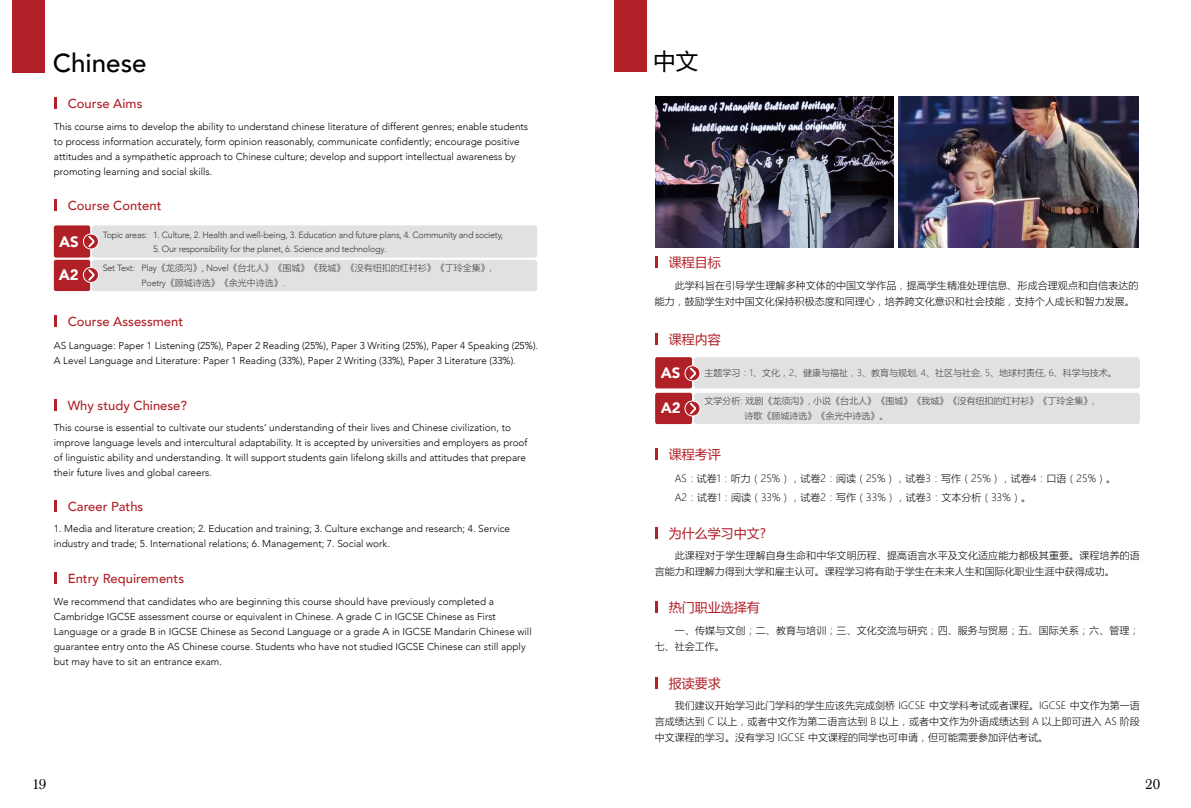
<style>
.page{position:relative;width:1191px;height:808px;background:#fff}
.page>*{position:absolute;margin:0;border:0;box-sizing:border-box;transform-origin:0 0}
.t1{font:500 26px "Avenir";color:#040000}
.t2{font:22.5px "Microsoft Ya Hei UI";color:#040000}
.t3{font:900 15px "Avenir LT Std";color:#fff}
.t4{font:900 15px "Avenir";color:#fff}
.t5{font:15px "Baskerville Com";color:#040000}
.t6{font:500 13px "Avenir";color:#b02027}
.t7{font:13px "Microsoft Ya Hei UI";color:#b02027}
.t8{font:300 10px/15px "Avenir";color:#040000}
.t9{font:10px/16px "Microsoft Ya Hei UI Light";color:#040000}
.t10{font:9px/15px "Microsoft Ya Hei UI Light";color:#3e3935}
.t11{font:300 9px "Avenir";letter-spacing:-.025em;color:#3e3935}
.s1{font-family:"Adobe Song Std"}
.s2{font-family:"Avenir";font-weight:300}
</style>
<div class="page">
<svg style="left:54px;top:315px;width:3px;height:11px"></svg>
<svg style="left:54px;top:400px;width:3px;height:11px"></svg>
<svg style="left:54px;top:501px;width:3px;height:11px"></svg>
<svg style="left:54px;top:572px;width:3px;height:11px"></svg>
<svg style="left:54px;top:97px;width:3px;height:11px"></svg>
<svg style="left:54px;top:199px;width:3px;height:11px"></svg>
<div style="left:92px;top:260px;width:445px;height:31px;background:#e1e1e2;border-radius:3px"></div>
<div style="left:54px;top:260px;width:36px;height:31px;background:#b02027;border-radius:2px"></div>
<div style="left:54px;top:225px;width:36px;height:33px;background:#b02027;border-radius:2px"></div>
<div style="left:92px;top:225px;width:445px;height:33px;background:#e1e1e2;border-radius:3px"></div>
<svg style="left:82px;top:233px;width:17px;height:17px"></svg>
<svg style="left:82px;top:266px;width:17px;height:18px"></svg>
<svg style="left:655px;top:257px;width:3px;height:11px"></svg>
<svg style="left:655px;top:449px;width:3px;height:11px"></svg>
<svg style="left:655px;top:527px;width:3px;height:11px"></svg>
<svg style="left:655px;top:601px;width:3px;height:11px"></svg>
<svg style="left:655px;top:677px;width:3px;height:11px"></svg>
<svg style="left:655px;top:333px;width:3px;height:11px"></svg>
<div style="left:655px;top:393px;width:37px;height:31px;background:#b02027;border-radius:2px"></div>
<div style="left:694px;top:393px;width:445px;height:31px;background:#e1e1e2;border-radius:3px"></div>
<div style="left:694px;top:357px;width:445px;height:31px;background:#e1e1e2;border-radius:3px"></div>
<div style="left:655px;top:357px;width:37px;height:31px;background:#b02027;border-radius:2px"></div>
<svg style="left:684px;top:364px;width:17px;height:18px"></svg>
<svg style="left:684px;top:400px;width:17px;height:17px"></svg>
<div style="left:13px;top:0;width:32px;height:73px;background:#b02027"></div>
<div style="left:614px;top:0;width:32px;height:72px;background:#b02027"></div>
<img style="left:655px;top:97px;width:238px;height:151px">
<img style="left:899px;top:97px;width:239px;height:151px">
<h1 class="t1" style="left:53px;top:41px;width:95px">Chinese</h1>
<h2 class="t2" style="left:653px;top:46px;width:46px">中文</h2>
<h3 class="t6" style="left:68px;top:92px;width:76px">Course Aims</h3>
<p class="t8" style="left:54px;top:119px;width:476px">This course aims to develop the ability to understand chinese literature of different genres; enable students to process information accurately, form opinion reasonably, communicate confidently; encourage positive attitudes and a sympathetic approach to Chinese culture; develop and support intellectual awareness by promoting learning and social skills.</p>
<h3 class="t6" style="left:68px;top:194px;width:95px">Course Content</h3>
<h3 class="t3" style="left:59px;top:232px;width:21px">AS</h3>
<h3 class="t3" style="left:59px;top:266px;width:21px">A2</h3>
<p class="t11" style="left:103px;top:229px;width:402px">Topic areas: 1. Culture, 2. Health and well-being, 3. Education and future plans, 4. Community and society,</p>
<p class="t11" style="left:153px;top:243px;width:235px">5. Our responsibility for the planet, 6. Science and technology<span class="s1">.</span></p>
<p class="t10" style="left:142px;top:260px;width:352px;text-indent:-39px"><span class="s2">Set Text: Play</span>《龙须沟》<span class="s2">, Novel</span>《台北人》《围城》《我城》《没有纽扣的红衬衫》《丁玲全集》,<br><span class="s2">Poetry</span>《顾城诗选》《余光中诗选》.</p>
<h3 class="t6" style="left:68px;top:310px;width:117px">Course Assessment</h3>
<p class="t8" style="left:54px;top:338px;width:486px">AS Language: Paper 1 Listening (25%), Paper 2 Reading (25%), Paper 3 Writing (25%), Paper 4 Speaking (25%).<br>A Level Language and Literature: Paper 1 Reading (33%), Paper 2 Writing (33%), Paper 3 Literature (33%).</p>
<h3 class="t6" style="left:68px;top:394px;width:121px">Why study Chinese?</h3>
<p class="t8" style="left:54px;top:420px;width:475px">This course is essential to cultivate our students’ understanding of their lives and Chinese civilization, to improve language levels and intercultural adaptability. It is accepted by universities and employers as proof of linguistic ability and understanding. It will support students gain lifelong skills and attitudes that prepare their future lives and global careers.</p>
<h3 class="t6" style="left:68px;top:495px;width:77px">Career Paths</h3>
<p class="t8" style="left:54px;top:521px;width:458px">1. Media and literature creation; 2. Education and training; 3. Culture exchange and research; 4. Service industry and trade; 5. International relations; 6. Management; 7. Social work.</p>
<h3 class="t6" style="left:68px;top:567px;width:118px">Entry Requirements</h3>
<p class="t8" style="left:54px;top:594px;width:479px">We recommend that candidates who are beginning this course should have previously completed a Cambridge IGCSE assessment course or equivalent in Chinese. A grade C in IGCSE Chinese as First Language or a grade B in IGCSE Chinese as Second Language or a grade A in IGCSE Mandarin Chinese will guarantee entry onto the AS Chinese course. Students who have not studied IGCSE Chinese can still apply but may have to sit an entrance exam.</p>
<h3 class="t7" style="left:668px;top:253px;width:53px">课程目标</h3>
<p class="t9" style="left:655px;top:277px;width:485px;text-indent:20px">此学科旨在引导学生理解多种文体的中国文学作品，提高学生精准处理信息、形成合理观点和自信表达的能力，鼓励学生对中国文化保持积极态度和同理心，培养跨文化意识和社会技能，支持个人成长和智力发展。</p>
<h3 class="t7" style="left:668px;top:330px;width:53px">课程内容</h3>
<h3 class="t4" style="left:661px;top:360px;width:21px">AS</h3>
<p class="t10" style="left:704px;top:365px;width:414px">主题学习：1、文化，2、健康与福祉，3、教育与规划, 4、社区与社会, 5、地球村责任, 6、科学与技术。</p>
<h3 class="t4" style="left:660px;top:395px;width:21px">A2</h3>
<p class="t10" style="left:744px;top:393px;width:351px;text-indent:-40px">文学分析: 戏剧《龙须沟》, 小说《台北人》《围城》《我城》《没有纽扣的红衬衫》《丁玲全集》,诗歌《顾城诗选》《余光中诗选》。</p>
<h3 class="t7" style="left:668px;top:446px;width:53px">课程考评</h3>
<p class="t9" style="left:675px;top:468px;width:443px;line-height:19px">AS：试卷1：听力（25%），试卷2：阅读（25%），试卷3：写作（25%），试卷4：口语（25%）。<br>A2：试卷1：阅读（33%），试卷2：写作（33%），试卷3：文本分析（33%）。</p>
<h3 class="t7" style="left:668px;top:524px;width:99px">为什么学习中文?</h3>
<p class="t9" style="left:655px;top:547px;width:486px;text-indent:20px">此课程对于学生理解自身生命和中华文明历程、提高语言水平及文化适应能力都极其重要。课程培养的语言能力和理解力得到大学和雇主认可。课程学习将有助于学生在未来人生和国际化职业生涯中获得成功。</p>
<h3 class="t7" style="left:668px;top:598px;width:92px">热门职业选择有</h3>
<p class="t9" style="left:655px;top:622px;width:486px;text-indent:20px">一、传媒与文创；二、教育与培训；三、文化交流与研究；四、服务与贸易；五、国际关系；六、管理；七、社会工作。</p>
<h3 class="t7" style="left:668px;top:674px;width:53px">报读要求</h3>
<p class="t9" style="left:655px;top:697px;width:486px;text-align:justify;text-indent:20px">我们建议开始学习此门学科的学生应该先完成剑桥 IGCSE 中文学科考试或者课程。IGCSE 中文作为第一语言成绩达到 C 以上，或者中文作为第二语言达到 B 以上，或者中文作为外语成绩达到 A 以上即可进入 AS 阶段中文课程的学习。没有学习 IGCSE 中文课程的同学也可申请，但可能需要参加评估考试。</p>
<h3 class="t5" style="left:32px;top:775px;width:16px">19</h3>
<h3 class="t5" style="left:1145px;top:775px;width:16px">20</h3>
</div>
